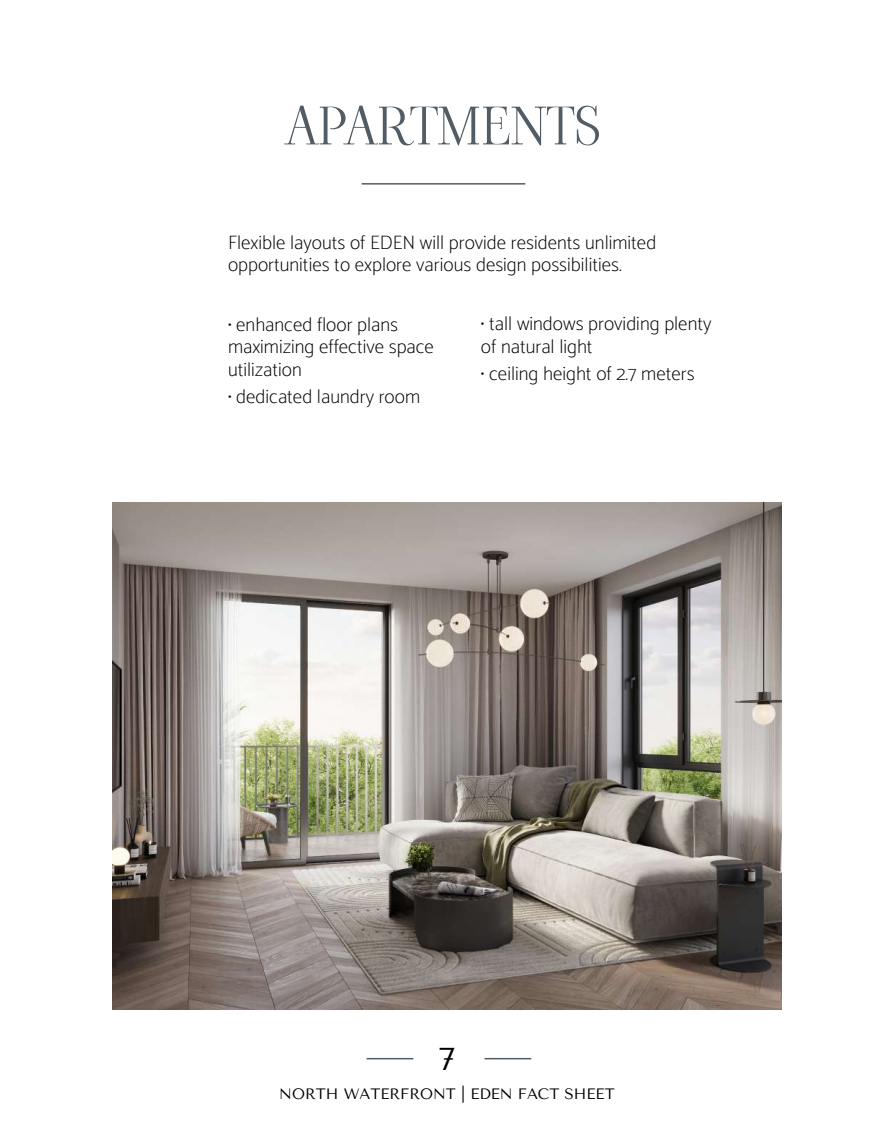
<style>
.page{position:relative;width:894px;height:1148px;background:#fff}
.page>*{position:absolute;margin:0;border:0;box-sizing:border-box;transform-origin:0 0}
.t1{font:51px "Viaoda Libre";color:#525c65}
.t2{font:31.5px "Tenor Sans";color:#000}
.t3{font:100 19.5px/22.5px "Catamaran";color:#000}
.t4{font:15px "Tenor Sans";color:#000}
</style>
<div class="page">
<hr style="left:367px;top:1057px;width:46px;height:2px;background:#525c65">
<hr style="left:485px;top:1057px;width:46px;height:2px;background:#525c65">
<img style="left:112px;top:502px;width:670px;height:507px">
<hr style="left:362px;top:183px;width:163px;height:1px;background:#525c65">
<h1 class="t1" style="left:285px;top:91px;width:318px">APARTMENTS</h1>
<p class="t3" style="left:228px;top:230px;width:430px">Flexible layouts of EDEN will provide residents unlimited opportunities to explore various design possibilities.</p>
<p class="t3" style="left:228px;top:312px;width:208px">• enhanced floor plans maximizing effective space utilization</p>
<p class="t3" style="left:228px;top:384px;width:194px">• dedicated laundry room</p>
<p class="t3" style="left:481px;top:312px;width:232px">• tall windows providing plenty of natural light</p>
<p class="t3" style="left:481px;top:361px;width:215px">• ceiling height of 2.7 meters</p>
<h2 class="t2" style="left:439px;top:1040px;width:18px">7</h2>
<p class="t4" style="left:279px;top:1085px;width:337px">NORTH WATERFRONT | EDEN FACT SHEET</p>
</div>
